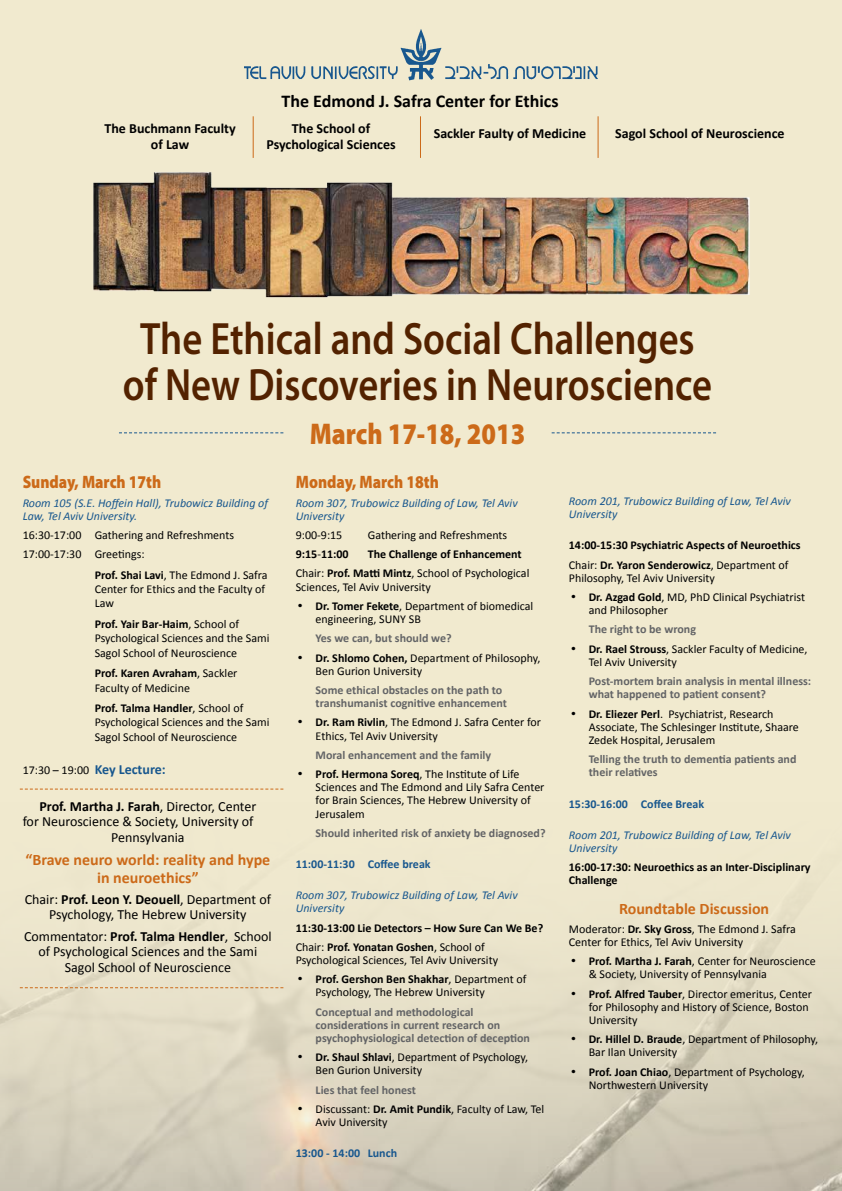
<style>
.page{position:relative;width:842px;height:1191px;background:#f1eacf}
.page>*{position:absolute;margin:0;border:0;box-sizing:border-box;transform-origin:0 0}
.t1{font:600 45.5px/45.5px "Myriad Pro";color:#532200;text-align:center;scale:.85 1}
.t2{font:900 30px "Myriad Pro";color:#cc6a19;scale:.85 1}
.t3{font:900 18px "Myriad Pro";color:#cc6a19;scale:.85 1}
.t4{font:700 18px "Calibri";color:#000}
.t5{font:700 16px/17.6px "Calibri";color:#cc6a19;text-align:center}
.t6{font:14px/15.4px "Calibri";color:#000;text-align:center}
.t7{font:700 14px "Calibri";color:#000}
.t8{font:700 14px "Calibri";color:#18578e}
.t9{font:12px/19.2px "Calibri";color:#000}
.t10{font:700 12px/13.2px "Calibri";color:#636466}
.t11{font:italic 12px/13.2px "Calibri";color:#18578e}
.t12{font:700 12px/19.2px "Calibri";color:#000}
.t13{font:700 12px "Calibri";color:#18578e}
.t14{font:12px "Symbol";color:#000}
.s1{font-weight:700}
.s2{font-weight:400}
.s3{font-weight:700;color:#636466}
.s4{color:#000}
.s5{font-weight:400;color:#000}
</style>
<div class="page">
<img style="left:0;top:788px;width:842px;height:403px">
<img style="left:93px;top:172px;width:657px;height:126px">
<svg style="left:119px;top:432px;width:164px;height:1px"></svg>
<svg style="left:20px;top:788px;width:263px;height:1px"></svg>
<svg style="left:20px;top:987px;width:263px;height:1px"></svg>
<svg style="left:552px;top:432px;width:164px;height:1px"></svg>
<img style="left:244px;top:29px;width:354px;height:51px">
<hr style="left:253px;top:116px;width:1px;height:42px;background:#cc6a19">
<hr style="left:598px;top:116px;width:1px;height:42px;background:#cc6a19">
<hr style="left:420px;top:116px;width:1px;height:42px;background:#cc6a19">
<h3 class="t4" style="left:281px;top:90px;width:279px">The Edmond .J Safra Center for Ethics</h3>
<p class="t7" style="left:292px;top:120px;width:80px">The School of</p>
<p class="t7" style="left:105px;top:120px;width:133px">The Buchmann Faculty</p>
<p class="t7" style="left:615px;top:125px;width:171px">Sagol School of Neuroscience</p>
<p class="t7" style="left:434px;top:125px;width:154px">Sackler Faulty of Medicine</p>
<p class="t7" style="left:151px;top:135px;width:40px">of Law</p>
<p class="t7" style="left:266px;top:135px;width:131px">Psychological Sciences</p>
<h1 class="t1" style="left:123px;top:315px;width:695px">The Ethical and Social Challenges of New Discoveries in Neuroscience</h1>
<h2 class="t2" style="left:310px;top:413px;width:255px">March 17-18, 2013</h2>
<h3 class="t3" style="left:23px;top:470px;width:165px">Sunday, March 17th</h3>
<p class="t11" style="left:23px;top:495px;width:247px">Room 105 .E.S( Hoffein Hall ,) Trubowicz Building of<br>Law, Tel Aviv University.</p>
<p class="t9" style="left:95px;top:525px;width:141px">Gathering and Refreshments</p>
<p class="t9" style="left:23px;top:525px;width:60px">16:30-17:00</p>
<p class="t9" style="left:23px;top:544px;width:60px">17:00-17:30</p>
<p class="t9" style="left:95px;top:544px;width:52px">Greetings:</p>
<p class="t9" style="left:95px;top:567px;width:174px;line-height:14.4px"><span class="s1">Prof. Shai Lavi</span>, The Edmond .J Safra<br>Center for Ethics and the Faculty of<br>Law</p>
<p class="t9" style="left:95px;top:616px;width:176px;line-height:14.4px"><span class="s1">Prof. Yair Bar-Haim</span>, School of<br>Psychological Sciences and the Sami<br>Sagol School of Neuroscience</p>
<p class="t9" style="left:95px;top:665px;width:144px;line-height:14.4px"><span class="s1">Prof. Karen Avraham</span>, Sackler<br>Faculty of Medicine</p>
<p class="t9" style="left:95px;top:700px;width:176px;line-height:14.4px"><span class="s1">Prof. Talma Handler</span>, School of<br>Psychological Sciences and the Sami<br>Sagol School of Neuroscience</p>
<p class="t8" style="left:95px;top:761px;width:73px">Key Lecture:</p>
<p class="t9" style="left:23px;top:760px;width:68px">17:30 – 19:00</p>
<p class="t7" style="left:39px;top:797px;width:218px">Prof. Martha .J Farah<span class="s2">, Director, Center</span></p>
<p class="t6" style="left:23px;top:813px;width:232px">for Neuroscience &amp; Society, University of</p>
<p class="t6" style="left:111px;top:828px;width:75px">Pennsylvania</p>
<h3 class="t5" style="left:25px;top:850px;width:246px">“Brave neuro world: reality and hype in neuroethics“</h3>
<p class="t6" style="left:25px;top:891px;width:248px">Chair: <span class="s1">Prof. Leon .Y Deouell</span>, Department of<br>Psychology, The Hebrew University</p>
<p class="t6" style="left:24px;top:928px;width:249px">Commentator: <span class="s1">Prof. Talma Hendler</span>, School of Psychological Sciences and the Sami<br>Sagol School of Neuroscience</p>
<h3 class="t3" style="left:296px;top:470px;width:170px">Monday, March 18th</h3>
<p class="t11" style="left:296px;top:495px;width:223px">Room 307, Trubowicz Building of Law, Tel Aviv<br>University</p>
<p class="t9" style="left:368px;top:525px;width:141px">Gathering and Refreshments</p>
<p class="t9" style="left:296px;top:525px;width:48px">9:00-9:15</p>
<p class="t12" style="left:368px;top:544px;width:155px">The Challenge of Enhancement</p>
<p class="t9" style="left:296px;top:544px;width:235px"><span class="s1">9:15</span>-<span class="s1">11:00<br></span>Chair: <span class="s1">Prof. Matti Mintz</span>, School of Psychological</p>
<p class="t9" style="left:316px;top:576px;width:219px;text-indent:-20px">Sciences, Tel Aviv University<br><span class="s1">Dr. Tomer Fekete</span>, Department of biomedical</p>
<p class="t14" style="left:298px;top:600px;width:7px">•</p>
<p class="t14" style="left:298px;top:651px;width:7px">•</p>
<p class="t14" style="left:298px;top:716px;width:7px">•</p>
<p class="t14" style="left:298px;top:768px;width:7px">•</p>
<p class="t9" style="left:316px;top:609px;width:107px">engineering, SUNY SB</p>
<p class="t9" style="left:316px;top:628px;width:226px"><span class="s3">Yes we can, but should we?<br></span><span class="s1">Dr. Shlomo Cohen,</span> Department of Philosophy,</p>
<p class="t9" style="left:316px;top:660px;width:108px">Ben Gurion University</p>
<p class="t10" style="left:316px;top:683px;width:193px">Some ethical obstacles on the path to transhumanist cognitive enhancement</p>
<p class="t9" style="left:316px;top:712px;width:227px"><span class="s1">Dr. Ram Rivlin</span>, The Edmond .J Safra Center for</p>
<p class="t9" style="left:316px;top:725px;width:124px">Ethics, Tel Aviv University</p>
<p class="t10" style="left:316px;top:744px;width:205px;line-height:19.2px">Moral enhancement and the family<br><span class="s4">Prof. Hermona Soreq</span><span class="s5">, The Institute of Life</span></p>
<p class="t9" style="left:316px;top:780px;width:230px;line-height:13.2px">Sciences and The Edmond and Lily Safra Center for Brain Sciences, The Hebrew University of<br>Jerusalem</p>
<p class="t10" style="left:316px;top:825px;width:231px">Should inherited risk of anxiety be diagnosed?</p>
<p class="t13" style="left:368px;top:856px;width:64px">Coffee break</p>
<p class="t13" style="left:296px;top:856px;width:60px">11:00-11:30</p>
<p class="t11" style="left:296px;top:888px;width:223px">Room 307, Trubowicz Building of Law, Tel Aviv<br>University</p>
<p class="t12" style="left:296px;top:917px;width:249px">11:30-13:00 Lie Detectors – How Sure Can We Be?<br><span class="s2">Chair:</span> Prof. Yonatan Goshen<span class="s2">, School of</span></p>
<p class="t9" style="left:316px;top:950px;width:212px;text-indent:-20px">Psychological Sciences, Tel Aviv University<br><span class="s1">Prof. Gershon Ben Shakhar</span>, Department of</p>
<p class="t14" style="left:298px;top:973px;width:7px">•</p>
<p class="t14" style="left:298px;top:1051px;width:7px">•</p>
<p class="t14" style="left:298px;top:1103px;width:7px">•</p>
<p class="t9" style="left:316px;top:982px;width:171px">Psychology, The Hebrew University</p>
<p class="t10" style="left:316px;top:1004px;width:216px">Conceptual and methodological considerations in current research on psychophysiological detection of deception</p>
<p class="t9" style="left:316px;top:1047px;width:214px"><span class="s1">Dr. Shaul Shlavi</span>, Department of Psychology,</p>
<p class="t9" style="left:316px;top:1060px;width:108px">Ben Gurion University</p>
<p class="t9" style="left:316px;top:1079px;width:230px"><span class="s3">Lies that feel honest<br></span>Discussant: <span class="s1">Dr. Amit Pundik</span>, Faculty of Law, Tel</p>
<p class="t11" style="left:569px;top:494px;width:223px">Room 201, Trubowicz Building of Law, Tel Aviv<br>University</p>
<p class="t12" style="left:569px;top:535px;width:233px">14:00-15:30 Psychiatric Aspects of Neuroethics<br><span class="s2">Chair:</span> Dr. Yaron Senderowicz<span class="s2">, Department of</span></p>
<p class="t9" style="left:589px;top:567px;width:218px;text-indent:-20px">Philosophy, Tel Aviv University<br><span class="s1">Dr. Azgad Gold</span>, MD, PhD Clinical Psychiatrist</p>
<p class="t14" style="left:571px;top:591px;width:7px">•</p>
<p class="t14" style="left:571px;top:643px;width:7px">•</p>
<p class="t14" style="left:571px;top:707px;width:7px">•</p>
<p class="t9" style="left:589px;top:600px;width:81px">and Philosopher</p>
<p class="t9" style="left:589px;top:619px;width:220px"><span class="s3">The right to be wrong<br></span><span class="s1">Dr. Rael Strouss</span>, Sackler Faculty of Medicine,</p>
<p class="t9" style="left:589px;top:651px;width:90px">Tel Aviv University</p>
<p class="t10" style="left:589px;top:674px;width:224px">Post-mortem brain analysis in mental illness: what happened to patient consent?</p>
<p class="t9" style="left:669px;top:703px;width:106px">Psychiatrist, Research</p>
<p class="t12" style="left:589px;top:703px;width:76px">Dr. Eliezer Perl<span class="s2">.</span></p>
<p class="t9" style="left:589px;top:719px;width:212px;line-height:13.2px">Associate, The Schlesinger Institute, Shaare<br>Zedek Hospital, Jerusalem</p>
<p class="t10" style="left:589px;top:752px;width:209px">Telling the truth to dementia patients and their relatives</p>
<p class="t13" style="left:641px;top:796px;width:65px">Coffee Break</p>
<p class="t13" style="left:569px;top:796px;width:60px">15:30-16:00</p>
<p class="t11" style="left:569px;top:827px;width:223px">Room 201, Trubowicz Building of Law, Tel Aviv<br>University</p>
<p class="t12" style="left:569px;top:860px;width:243px;line-height:13.2px">16:00-17:30: Neuroethics as an Inter-Disciplinary<br>Challenge</p>
<h3 class="t5" style="left:619px;top:898px;width:152px">Roundtable Discussion</h3>
<p class="t9" style="left:569px;top:921px;width:228px;line-height:13.2px">Moderator: <span class="s1">Dr. Sky Gross</span>, The Edmond .J Safra<br>Center for Ethics, Tel Aviv University</p>
<p class="t9" style="left:589px;top:951px;width:229px"><span class="s1">Prof. Martha .J Farah</span>, Center for Neuroscience</p>
<p class="t14" style="left:571px;top:955px;width:7px">•</p>
<p class="t14" style="left:571px;top:987px;width:7px">•</p>
<p class="t14" style="left:571px;top:1033px;width:7px">•</p>
<p class="t14" style="left:571px;top:1065px;width:7px">•</p>
<p class="t9" style="left:589px;top:964px;width:225px">&amp; Society, University of Pennsylvania<br><span class="s1">Prof. Alfred Tauber</span>, Director emeritus, Center</p>
<p class="t9" style="left:589px;top:999px;width:222px;line-height:13.2px">for Philosophy and History of Science, Boston<br>University</p>
<p class="t9" style="left:589px;top:1029px;width:231px"><span class="s1">Dr. Hillel D. Braude</span>, Department of Philosophy,</p>
<p class="t9" style="left:589px;top:1042px;width:217px">Bar Ilan University<br><span class="s1">Prof. Joan Chiao</span>, Department of Psychology,</p>
<p class="t9" style="left:589px;top:1074px;width:121px">Northwestern University</p>
<p class="t9" style="left:316px;top:1112px;width:73px">Aviv University</p>
<p class="t13" style="left:368px;top:1145px;width:31px">Lunch</p>
<p class="t13" style="left:296px;top:1145px;width:66px">13:00 - 14:00</p>
</div>
